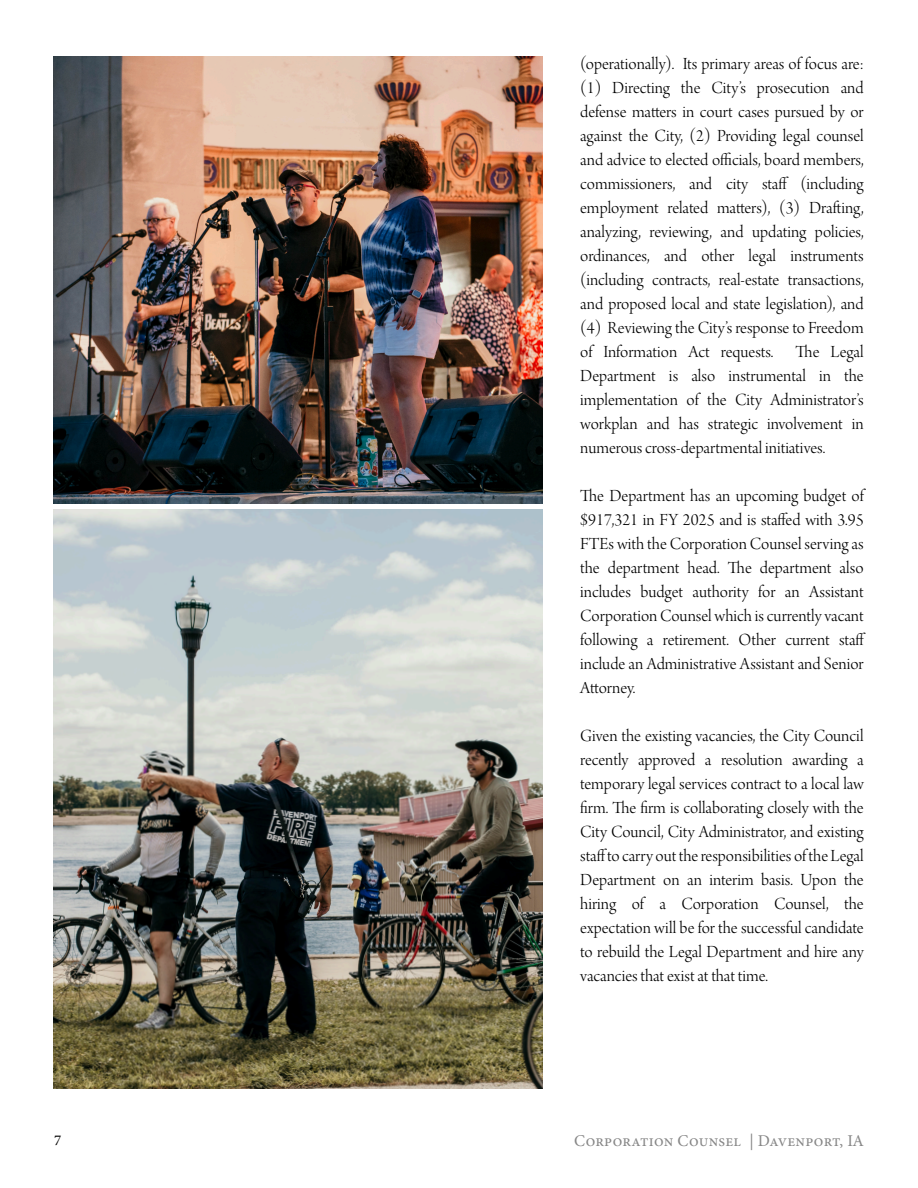
<style>
.page{position:relative;width:918px;height:1188px;background:#fff}
.page>*{position:absolute;margin:0;border:0;box-sizing:border-box;transform-origin:0 0}
.t1{font:18px/24px "Arno Pro Light Display";color:#000;text-align:justify}
.t2{font:16.5px "Minion Pro";letter-spacing:.015em;color:#878787}
.t3{font:15px "Minion Pro";color:#000}
</style>
<div class="page">
<img style="left:54px;top:57px;width:489px;height:447px">
<img style="left:54px;top:510px;width:489px;height:579px">
<p class="t1" style="left:580px;top:54px;width:285px">(operationally). Its primary areas of focus are: (1) Directing the City’s prosecution and defense matters in court cases pursued by or against the City, (2) Providing legal counsel and advice to elected officials, board members, commissioners, and city staff (including employment related matters), (3) Drafting, analyzing, reviewing, and updating policies, ordinances, and other legal instruments (including contracts, real-estate transactions, and proposed local and state legislation), and (4) Reviewing the City’s response to Freedom of Information Act requests. The Legal Department is also instrumental in the implementation of the City Administrator’s workplan and has strategic involvement in numerous cross-departmental initiatives.</p>
<p class="t1" style="left:580px;top:486px;width:287px">The Department has an upcoming budget of $917,321 in FY 2025 and is staffed with 3.95<br>FTEs with the Corporation Counsel serving as the department head. The department also includes budget authority for an Assistant Corporation Counsel which is currently vacant following a retirement. Other current staff include an Administrative Assistant and Senior Attorney.</p>
<p class="t1" style="left:580px;top:726px;width:285px">Given the existing vacancies, the City Council recently approved a resolution awarding a temporary legal services contract to a local law firm. The firm is collaborating closely with the City Council, City Administrator, and existing staff to carry out the responsibilities of the Legal Department on an interim basis. Upon the hiring of a Corporation Counsel, the expectation will be for the successful candidate to rebuild the Legal Department and hire any vacancies that exist at that time.</p>
<p class="t3" style="left:54px;top:1134px;width:9px">7</p>
<p class="t2" style="left:574px;top:1134px;width:291px">Corporation Counsel | Davenport, IA</p>
</div>
